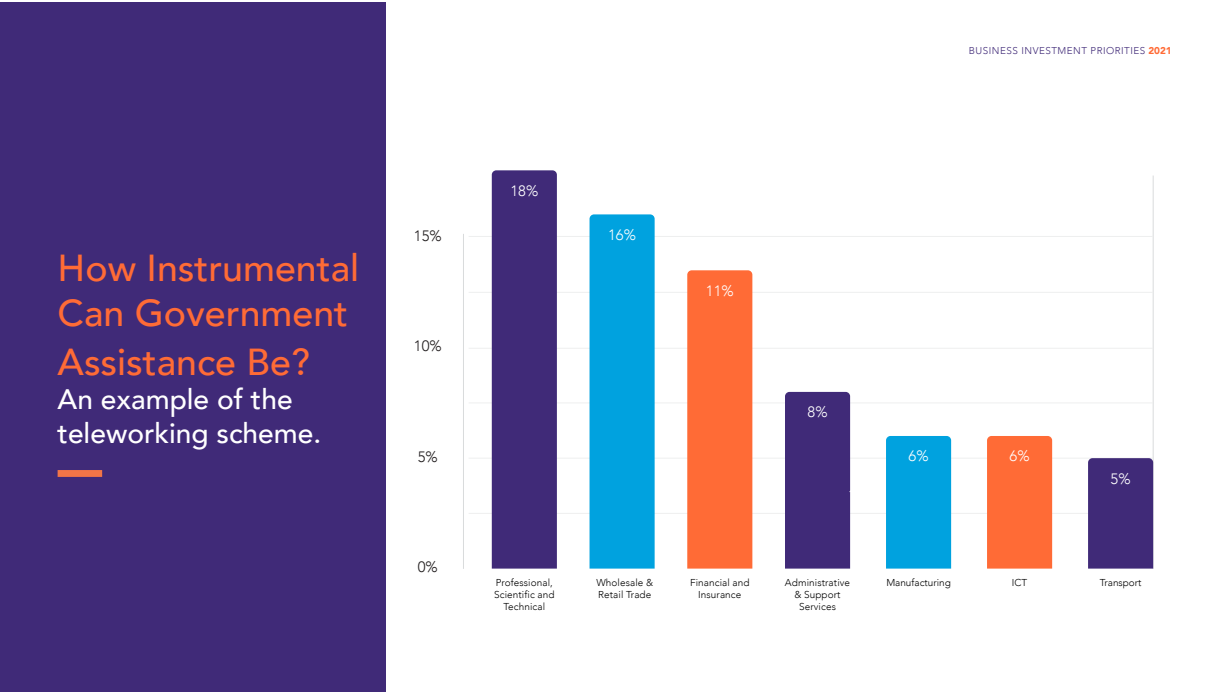
<style>
.page{position:relative;width:1218px;height:693px;background:#fff}
.page>*{position:absolute;margin:0;border:0;box-sizing:border-box;transform-origin:0 0}
.t1{font:500 37.5px/45px "Avenir";color:#ff6b36}
.t2{font:500 28.12px/33.8px "Avenir";color:#fff}
.t3{font:300 15px "Avenir";color:#fff}
.t4{font:300 15px "Avenir";color:#231f20}
.t5{font:300 10px/12px "Avenir";letter-spacing:.01em;color:#000;text-align:center}
.t6{font:300 9.88px "Avenir";letter-spacing:.05em;color:#402a78}
.s1{font-weight:900;color:#ff6b36}
</style>
<div class="page">
<div style="left:0;top:2px;width:385px;height:689px;background:#402a78"></div>
<hr style="left:463px;top:234px;width:1px;height:335px;background:#d9dbdc">
<hr style="left:1153px;top:175px;width:1px;height:394px;background:#d9dbdc">
<hr style="left:469px;top:513px;width:684px;height:1px;background:#eeefef">
<hr style="left:469px;top:458px;width:684px;height:1px;background:#eeefef">
<hr style="left:469px;top:403px;width:684px;height:1px;background:#eeefef">
<hr style="left:469px;top:348px;width:684px;height:1px;background:#eeefef">
<hr style="left:469px;top:292px;width:684px;height:1px;background:#eeefef">
<hr style="left:469px;top:236px;width:684px;height:1px;background:#eeefef">
<div style="left:492px;top:170px;width:65px;height:398px;background:#402a78"></div>
<svg style="left:589px;top:214px;width:65px;height:354px;background:#0aa5e0"></svg>
<div style="left:687px;top:270px;width:65px;height:298px;background:#ff6b36"></div>
<div style="left:785px;top:392px;width:65px;height:176px;background:#402a78"></div>
<div style="left:886px;top:436px;width:65px;height:132px;background:#00a2df"></div>
<div style="left:1088px;top:458px;width:65px;height:110px;background:#402a78"></div>
<div style="left:987px;top:436px;width:65px;height:132px;background:#ff6b36"></div>
<div style="left:58px;top:470px;width:44px;height:7px;background:#f27547"></div>
<h1 class="t1" style="left:58px;top:244px;width:303px">How Instrumental<br>Can Government</h1>
<h1 class="t1" style="left:58px;top:337px;width:254px">Assistance Be?</h1>
<h2 class="t2" style="left:58px;top:380px;width:265px">An example of the teleworking scheme.</h2>
<h3 class="t4" style="left:414px;top:227px;width:29px">15%</h3>
<h3 class="t4" style="left:414px;top:337px;width:29px">10%</h3>
<h3 class="t4" style="left:418px;top:447px;width:22px">5%</h3>
<h3 class="t4" style="left:418px;top:558px;width:22px">0%</h3>
<h3 class="t3" style="left:510px;top:182px;width:29px">18%</h3>
<h3 class="t3" style="left:608px;top:226px;width:29px">16%</h3>
<h3 class="t3" style="left:706px;top:281px;width:29px">11%</h3>
<h3 class="t3" style="left:807px;top:403px;width:22px">8%</h3>
<p class="t6" style="left:969px;top:45px;width:204px">BUSINESS INVESTMENT PRIORITIES <span class="s1">2021</span></p>
<h3 class="t3" style="left:908px;top:447px;width:22px">6%</h3>
<h3 class="t3" style="left:1009px;top:447px;width:22px">6%</h3>
<h3 class="t3" style="left:1110px;top:469px;width:22px">5%</h3>
<p class="t5" style="left:494px;top:577px;width:62px">Professional,<br>Scientific and<br>Technical</p>
<p class="t5" style="left:596px;top:577px;width:58px;text-align:left">Wholesale &amp;<br>Retail Trade</p>
<p class="t5" style="left:690px;top:577px;width:61px">Financial and<br>Insurance</p>
<p class="t5" style="left:785px;top:577px;width:67px">Administrative &amp; Support<br>Services</p>
<p class="t5" style="left:886px;top:577px;width:66px">Manufacturing</p>
<p class="t5" style="left:1012px;top:577px;width:17px">ICT</p>
<p class="t5" style="left:1099px;top:577px;width:43px">Transport</p>
</div>
